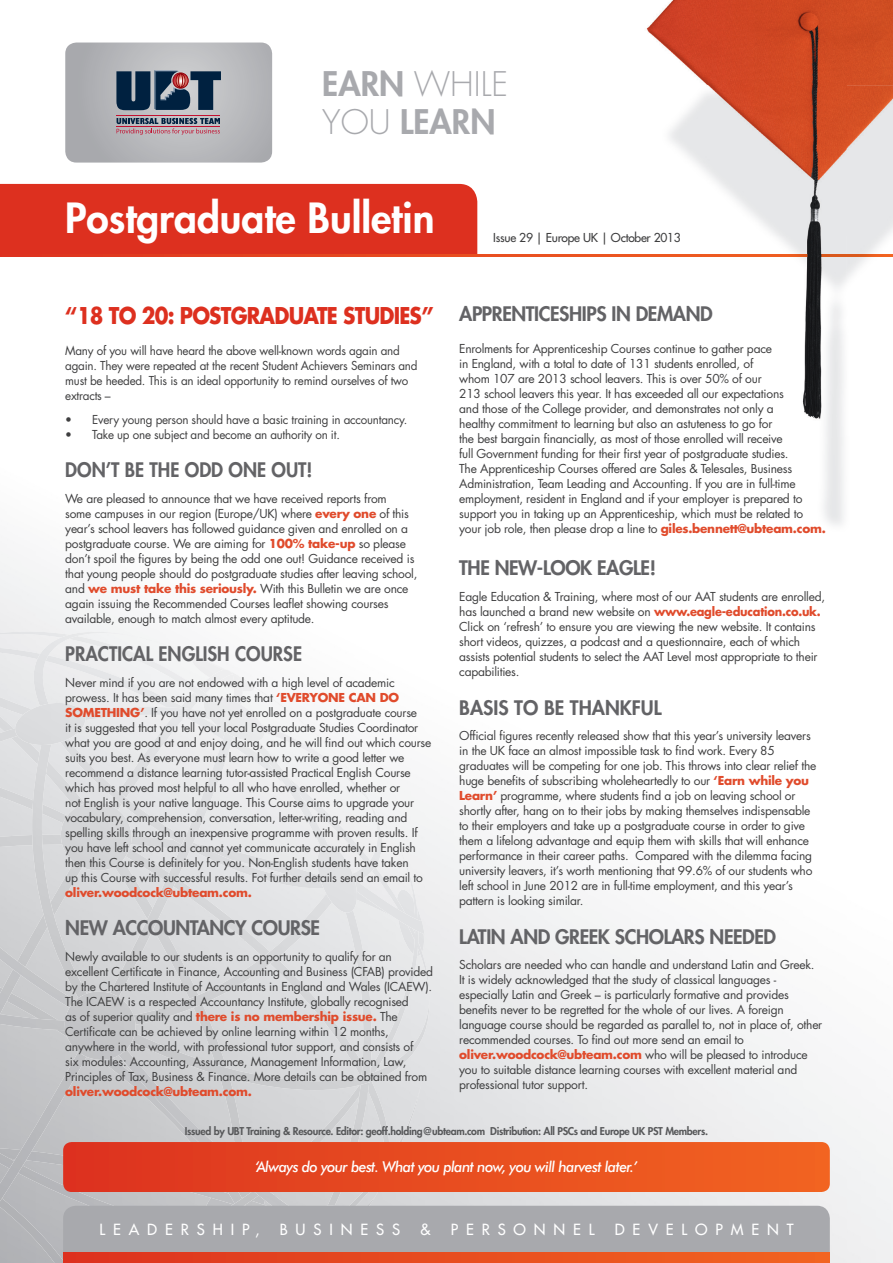
<style>
.page{position:relative;width:893px;height:1263px;background:#fff}
.page>*{position:absolute;margin:0;border:0;box-sizing:border-box;transform-origin:0 0}
.t1{font:800 40.5px "Futura Std";color:#fff}
.t2{font:800 33px/37.5px "Futura Std";color:#a8a9ad}
.t3{font:700 22.5px "Futura Std";letter-spacing:-.04em;color:#dd301f;scale:.89 1}
.t4{font:800 19.5px "Futura Std";letter-spacing:-.02em;color:#636366}
.t5{font:800 19.5px "Futura Std";color:#636366;scale:.95 1}
.t6{font:800 19.5px "Futura Std";color:#636366}
.t7{font:italic 500 15px "Futura BT";letter-spacing:-.04em;color:#fff}
.t8{font:500 15px "Futura Std";letter-spacing:.525em;color:#fff}
.t9{font:12px/15px "Futura Std";letter-spacing:-.02em;color:#3e3e3f}
.t10{font:700 12px "Futura Std";letter-spacing:-.02em;color:#e04b2c}
.t11{font:500 12px "Futura Std";letter-spacing:-.02em;color:#3e3e3f}
.t12{font:800 10.5px "Futura Std";letter-spacing:-.03em;color:#57585a}
.s1{font-weight:300}
.s2{font-weight:700;color:#e04b2c}
</style>
<div class="page">
<img style="left:0;top:42px;width:367px;height:589px">
<img style="left:367px;top:183px;width:241px;height:74px">
<img style="left:0;top:1244px;width:63px;height:19px">
<img style="left:418px;top:867px;width:11px;height:80px">
<img style="left:243px;top:834px;width:175px;height:308px">
<img style="left:332px;top:913px;width:43px;height:34px">
<img style="left:32px;top:632px;width:353px;height:256px">
<img style="left:0;top:1196px;width:253px;height:48px">
<img style="left:243px;top:947px;width:186px;height:143px">
<img style="left:0;top:670px;width:243px;height:531px">
<img style="left:201px;top:1192px;width:52px;height:4px">
<img style="left:153px;top:1095px;width:64px;height:47px">
<div style="left:119px;top:1049px;width:48px;height:47px;background:#cacbcd"></div>
<img style="left:32px;top:745px;width:53px;height:149px">
<img style="left:203px;top:696px;width:61px;height:45px">
<img style="left:0;top:894px;width:332px;height:136px">
<img style="left:65px;top:991px;width:71px;height:69px">
<img style="left:0;top:697px;width:32px;height:18px">
<div style="left:355px;top:880px;width:70px;height:54px;background:#e8e9ea"></div>
<img style="left:15px;top:703px;width:70px;height:42px">
<img style="left:316px;top:845px;width:41px;height:68px">
<img style="left:253px;top:1078px;width:170px;height:128px">
<div style="left:63px;top:1206px;width:767px;height:46px;background:#a8a9ad"></div>
<svg style="left:63px;top:1252px;width:767px;height:11px;background:#e74b20"></svg>
<svg style="left:65px;top:43px;width:207px;height:120px;background:#9ea0a7"></svg>
<div style="left:0;top:184px;width:477px;height:71px;background:#dd301f"></div>
<svg style="left:0;top:255px;width:608px;height:1px"></svg>
<img style="left:661px;top:97px;width:232px;height:428px">
<img style="left:646px;top:0;width:247px;height:97px">
<img style="left:608px;top:254px;width:53px;height:3px">
<img style="left:608px;top:255px;width:285px;height:1px">
<svg style="left:63px;top:1142px;width:767px;height:50px;background:#e74c20"></svg>
<h2 class="t2" style="left:322px;top:65px;width:187px">EARN <span class="s1">WHILE<br>YOU</span> LEARN</h2>
<h1 class="t1" style="left:65px;top:193px;width:371px">Postgraduate Bulletin</h1>
<h3 class="t3" style="left:65px;top:300px;width:415px">“18 TO 20: POSTGRADUATE STUDIES”</h3>
<p class="t9" style="left:65px;top:344px;width:354px">Many of you will have heard the above well-known words again and again. They were repeated at the recent Student Achievers Seminars and must be heeded. This is an ideal opportunity to remind ourselves of two extracts –</p>
<p class="t9" style="left:65px;top:412px;width:343px">• Every young person should have a basic training in accountancy.</p>
<p class="t9" style="left:65px;top:427px;width:276px">• Take up one subject and become an authority on it.</p>
<h3 class="t5" style="left:65px;top:458px;width:262px">DON’T BE THE ODD ONE OUT!</h3>
<p class="t9" style="left:65px;top:491px;width:354px">We are pleased to announce that we have received reports from<br>some campuses in our region (Europe/UK) where <span class="s2">every one</span> of this year’s school leavers has followed guidance given and enrolled on a postgraduate course. We are aiming for <span class="s2">100% take-up</span> so please don’t spoil the figures by being the odd one out! Guidance received is that young people should do postgraduate studies after leaving school, and <span class="s2">we must take this seriously.</span> With this Bulletin we are once again issuing the Recommended Courses leaflet showing courses available, enough to match almost every aptitude.</p>
<h3 class="t5" style="left:65px;top:642px;width:251px">PRACTICAL ENGLISH COURSE</h3>
<p class="t9" style="left:65px;top:675px;width:368px">Never mind if you are not endowed with a high level of academic prowess. It has been said many times that <span class="s2">‘EVERYONE CAN DO SOMETHING’</span>. If you have not yet enrolled on a postgraduate course<br>it is suggested that you tell your local Postgraduate Studies Coordinator what you are good at and enjoy doing, and he will find out which course suits you best. As everyone must learn how to write a good letter we recommend a distance learning tutor-assisted Practical English Course which has proved most helpful to all who have enrolled, whether or<br>not English is your native language. This Course aims to upgrade your vocabulary, comprehension, conversation, letter-writing, reading and spelling skills through an inexpensive programme with proven results. If you have left school and cannot yet communicate accurately in English then this Course is definitely for you. Non-English students have taken<br>up this Course with successful results. Fot further details send an email to</p>
<p class="t10" style="left:65px;top:884px;width:188px">oliver.woodcock@ubteam.com.</p>
<h3 class="t4" style="left:65px;top:915px;width:256px">NEW ACCOUNTANCY COURSE</h3>
<p class="t9" style="left:65px;top:949px;width:369px">Newly available to our students is an opportunity to qualify for an excellent Certificate in Finance, Accounting and Business (CFAB) provided by the Chartered Institute of Accountants in England and Wales (ICAEW).<br>The ICAEW is a respected Accountancy Institute, globally recognised<br>as of superior quality and <span class="s2">there is no membership issue.</span> The Certificate can be achieved by online learning within 12 months, anywhere in the world, with professional tutor support, and consists of<br>six modules: Accounting, Assurance, Management Information, Law, Principles of Tax, Business &amp; Finance. More details can be obtained from</p>
<p class="t10" style="left:65px;top:1083px;width:188px">oliver.woodcock@ubteam.com.</p>
<p class="t11" style="left:493px;top:230px;width:189px">Issue 29 | Europe UK | October 2013</p>
<h3 class="t4" style="left:459px;top:302px;width:255px">APPRENTICESHIPS IN DEMAND</h3>
<p class="t9" style="left:459px;top:341px;width:368px">Enrolments for Apprenticeship Courses continue to gather pace<br>in England, with a total to date of 131 students enrolled, of<br>whom 107 are 2013 school leavers. This is over 50% of our<br>213 school leavers this year. It has exceeded all our expectations<br>and those of the College provider, and demonstrates not only a<br>healthy commitment to learning but also an astuteness to go for<br>the best bargain financially, as most of those enrolled will receive<br>full Government funding for their first year of postgraduate studies.<br>The Apprenticeship Courses offered are Sales &amp; Telesales, Business Administration, Team Leading and Accounting. If you are in full-time employment, resident in England and if your employer is prepared to support you in taking up an Apprenticeship, which must be related to your job role, then please drop a line to <span class="s2">giles.bennett@ubteam.com.</span></p>
<h3 class="t4" style="left:459px;top:555px;width:198px">THE NEW-LOOK EAGLE!</h3>
<p class="t9" style="left:459px;top:590px;width:367px">Eagle Education &amp; Training, where most of our AAT students are enrolled, has launched a brand new website on <span class="s2">www.eagle-education.co.uk.<br></span>Click on ‘refresh’ to ensure you are viewing the new website. It contains short videos, quizzes, a podcast and a questionnaire, each of which assists potential students to select the AAT Level most appropriate to their capabilities.</p>
<h3 class="t6" style="left:459px;top:695px;width:204px">BASIS TO BE THANKFUL</h3>
<p class="t9" style="left:459px;top:729px;width:359px">Official figures recently released show that this year’s university leavers in the UK face an almost impossible task to find work. Every 85 graduates will be competing for one job. This throws into clear relief the huge benefits of subscribing wholeheartedly to our <span class="s2">‘Earn while you Learn’</span> programme, where students find a job on leaving school or shortly after, hang on to their jobs by making themselves indispensable to their employers and take up a postgraduate course in order to give them a lifelong advantage and equip them with skills that will enhance performance in their career paths. Compared with the dilemma facing university leavers, it’s worth mentioning that 99.6% of our students who left school in June 2012 are in full-time employment, and this year’s pattern is looking similar.</p>
<h3 class="t4" style="left:459px;top:924px;width:318px">LATIN AND GREEK SCHOLARS NEEDED</h3>
<p class="t9" style="left:459px;top:957px;width:365px">Scholars are needed who can handle and understand Latin and Greek.<br>It is widely acknowledged that the study of classical languages - especially Latin and Greek – is particularly formative and provides benefits never to be regretted for the whole of our lives. A foreign language course should be regarded as parallel to, not in place of, other recommended courses. To find out more send an email to <span class="s2">oliver.woodcock@ubteam.com</span> who will be pleased to introduce you to suitable distance learning courses with excellent material and professional tutor support.</p>
<p class="t12" style="left:185px;top:1124px;width:525px">Issued by UBT Training &amp; Resource. Editor: geoff.holding@ubteam.com Distribution: All PSCs and Europe UK PST Members.</p>
<p class="t7" style="left:255px;top:1157px;width:384px">‘Always do your best. What you plant now, you will harvest later.’</p>
<p class="t8" style="left:99px;top:1220px;width:162px">LEADERSHIP,</p>
<p class="t8" style="left:280px;top:1220px;width:122px">BUSINESS</p>
<p class="t8" style="left:420px;top:1220px;width:12px">&amp;</p>
<p class="t8" style="left:451px;top:1220px;width:145px">PERSONNEL</p>
<p class="t8" style="left:615px;top:1220px;width:180px">DEVELOPMENT</p>
</div>
